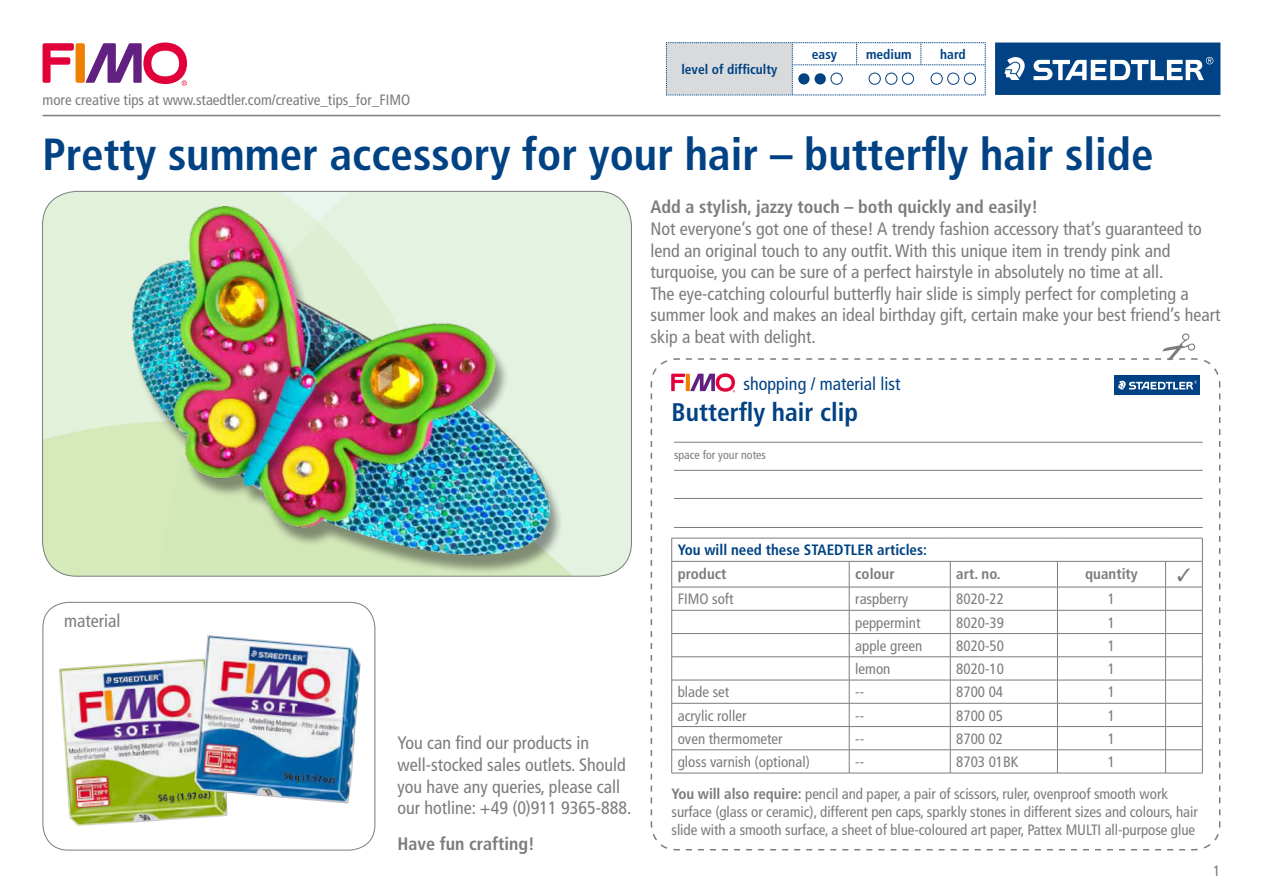
<style>
.page{position:relative;width:1263px;height:893px;background:#fff}
.page>*{position:absolute;margin:0;border:0;box-sizing:border-box;transform-origin:0 0}
.t1{font:700 condensed 45px "Frutiger";color:#004283}
.t2{font:700 condensed 25.5px "Frutiger";color:#004283}
.t3{font:condensed 18px/21.6px "Frutiger";color:#7b7c7e}
.t4{font:700 condensed 18px "Frutiger";color:#7b7c7e}
.t5{font:condensed 18px "Frutiger";color:#004283}
.t6{font:condensed 15px/18px "Frutiger";letter-spacing:-.005em;color:#7b7c7e}
.t7{font:700 condensed 15px "Frutiger";color:#004283}
.t8{font:700 condensed 15px "Frutiger";color:#7b7c7e}
.t9{font:700 condensed 13.5px "Frutiger";color:#004283}
.t10{font:condensed 12px "Frutiger";color:#7b7c7e}
.s1{font-weight:700}
</style>
<div class="page">
<div style="left:995px;top:43px;width:225px;height:52px;background:#004283"></div>
<svg style="left:1004px;top:57px;width:21px;height:23px"></svg>
<svg style="left:1033px;top:57px;width:180px;height:23px"></svg>
<hr style="left:43px;top:115px;width:1177px;height:1px;background:#7b7c7e">
<div style="left:133px;top:211px;width:431px;height:364px;background:#000;opacity:.4"></div>
<img style="left:125px;top:206px;width:437px;height:357px">
<svg style="left:666px;top:42px;width:320px;height:54px"></svg>
<div style="left:798px;top:73px;width:11px;height:12px;background:#004283;border-radius:50%"></div>
<div style="left:814px;top:73px;width:12px;height:12px;background:#004283;border-radius:50%"></div>
<div style="left:831px;top:73px;width:11px;height:12px;border:1px solid #004283;border-radius:50%"></div>
<div style="left:869px;top:73px;width:11px;height:12px;border:1px solid #004283;border-radius:50%"></div>
<div style="left:886px;top:73px;width:11px;height:11px;background:#fff;border-radius:50%"></div>
<div style="left:885px;top:73px;width:12px;height:12px;border:1px solid #004283;border-radius:50%"></div>
<div style="left:902px;top:73px;width:12px;height:12px;border:1px solid #004283;border-radius:50%"></div>
<div style="left:931px;top:73px;width:11px;height:12px;border:1px solid #004283;border-radius:50%"></div>
<div style="left:947px;top:73px;width:12px;height:12px;border:1px solid #004283;border-radius:50%"></div>
<div style="left:964px;top:73px;width:12px;height:12px;border:1px solid #004283;border-radius:50%"></div>
<img style="left:58px;top:659px;width:169px;height:167px">
<div style="left:43px;top:602px;width:332px;height:248px;border:1px solid #7b7c7e;border-radius:26px"></div>
<img style="left:194px;top:635px;width:167px;height:169px">
<svg style="left:43px;top:43px;width:31px;height:40px"></svg>
<div style="left:76px;top:43px;width:9px;height:40px;background:#ee7f00;border-radius:2px"></div>
<svg style="left:85px;top:43px;width:102px;height:43px"></svg>
<svg style="left:650px;top:333px;width:570px;height:483px"></svg>
<p class="t9" style="left:681px;top:61px;width:98px">level of difficulty</p>
<p class="t9" style="left:812px;top:46px;width:27px">easy</p>
<p class="t9" style="left:866px;top:46px;width:47px">medium</p>
<p class="t9" style="left:940px;top:46px;width:27px">hard</p>
<p class="t6" style="left:43px;top:91px;width:369px">more creative tips at www.staedtler.com/creative_tips_for_FIMO</p>
<h1 class="t1" style="left:43px;top:128px;width:1112px">Pretty summer accessory for your hair – butterfly hair slide</h1>
<p class="t4" style="left:651px;top:196px;width:389px">Add a stylish, jazzy touch – both quickly and easily!</p>
<p class="t3" style="left:651px;top:218px;width:571px">Not everyone’s got one of these! A trendy fashion accessory that’s guaranteed to lend an original touch to any outfit. With this unique item in trendy pink and turquoise, you can be sure of a perfect hairstyle in absolutely no time at all.<br>The eye-catching colourful butterfly hair slide is simply perfect for completing a summer look and makes an ideal birthday gift, certain make your best friend’s heart skip a beat with delight.</p>
<p class="t3" style="left:64px;top:610px;width:58px">material</p>
<p class="t3" style="left:398px;top:732px;width:235px">You can find our products in well-stocked sales outlets. Should you have any queries, please call our hotline: +49 (0)911 9365-888.</p>
<p class="t4" style="left:398px;top:833px;width:139px">Have fun crafting!</p>
<p class="t5" style="left:743px;top:374px;width:158px">shopping / material list</p>
<h2 class="t2" style="left:671px;top:397px;width:188px">Butterfly hair clip</h2>
<p class="t10" style="left:674px;top:447px;width:93px">space for your notes</p>
<p class="t7" style="left:678px;top:541px;width:251px">You will need these STAEDTLER articles:</p>
<p class="t8" style="left:678px;top:564px;width:50px">product</p>
<p class="t8" style="left:855px;top:564px;width:41px">colour</p>
<p class="t8" style="left:956px;top:564px;width:46px">art. no.</p>
<p class="t8" style="left:1085px;top:564px;width:54px">quantity</p>
<p class="t6" style="left:678px;top:590px;width:57px">FIMO soft</p>
<p class="t6" style="left:855px;top:590px;width:55px">raspberry</p>
<p class="t6" style="left:956px;top:590px;width:49px">8020-22</p>
<p class="t6" style="left:1108px;top:590px;width:9px">1</p>
<p class="t6" style="left:855px;top:613px;width:67px">peppermint</p>
<p class="t6" style="left:956px;top:613px;width:49px">8020-39</p>
<p class="t6" style="left:1108px;top:613px;width:9px">1</p>
<p class="t6" style="left:855px;top:637px;width:69px">apple green</p>
<p class="t6" style="left:956px;top:637px;width:49px">8020-50</p>
<p class="t6" style="left:1108px;top:637px;width:9px">1</p>
<p class="t6" style="left:855px;top:660px;width:37px">lemon</p>
<p class="t6" style="left:956px;top:660px;width:49px">8020-10</p>
<p class="t6" style="left:1108px;top:660px;width:9px">1</p>
<p class="t6" style="left:678px;top:683px;width:53px">blade set</p>
<p class="t6" style="left:855px;top:683px;width:10px">--</p>
<p class="t6" style="left:956px;top:683px;width:48px">8700 04</p>
<p class="t6" style="left:1108px;top:683px;width:9px">1</p>
<p class="t6" style="left:678px;top:706px;width:70px">acrylic roller</p>
<p class="t6" style="left:855px;top:706px;width:10px">--</p>
<p class="t6" style="left:956px;top:706px;width:48px">8700 05</p>
<p class="t6" style="left:1108px;top:706px;width:9px">1</p>
<p class="t6" style="left:678px;top:730px;width:106px">oven thermometer</p>
<p class="t6" style="left:855px;top:730px;width:10px">--</p>
<p class="t6" style="left:956px;top:730px;width:48px">8700 02</p>
<p class="t6" style="left:1108px;top:730px;width:9px">1</p>
<p class="t6" style="left:678px;top:753px;width:134px">gloss varnish (optional)</p>
<p class="t6" style="left:855px;top:753px;width:10px">--</p>
<p class="t6" style="left:956px;top:753px;width:64px">8703 01BK</p>
<p class="t6" style="left:1108px;top:753px;width:9px">1</p>
<p class="t6" style="left:671px;top:785px;width:528px"><span class="s1">You will also require:</span> pencil and paper, a pair of scissors, ruler, ovenproof smooth work surface (glass or ceramic), different pen caps, sparkly stones in different sizes and colours, hair slide with a smooth surface, a sheet of blue-coloured art paper, Pattex MULTI all-purpose glue</p>
<p class="t6" style="left:1213px;top:862px;width:9px">1</p>
</div>
